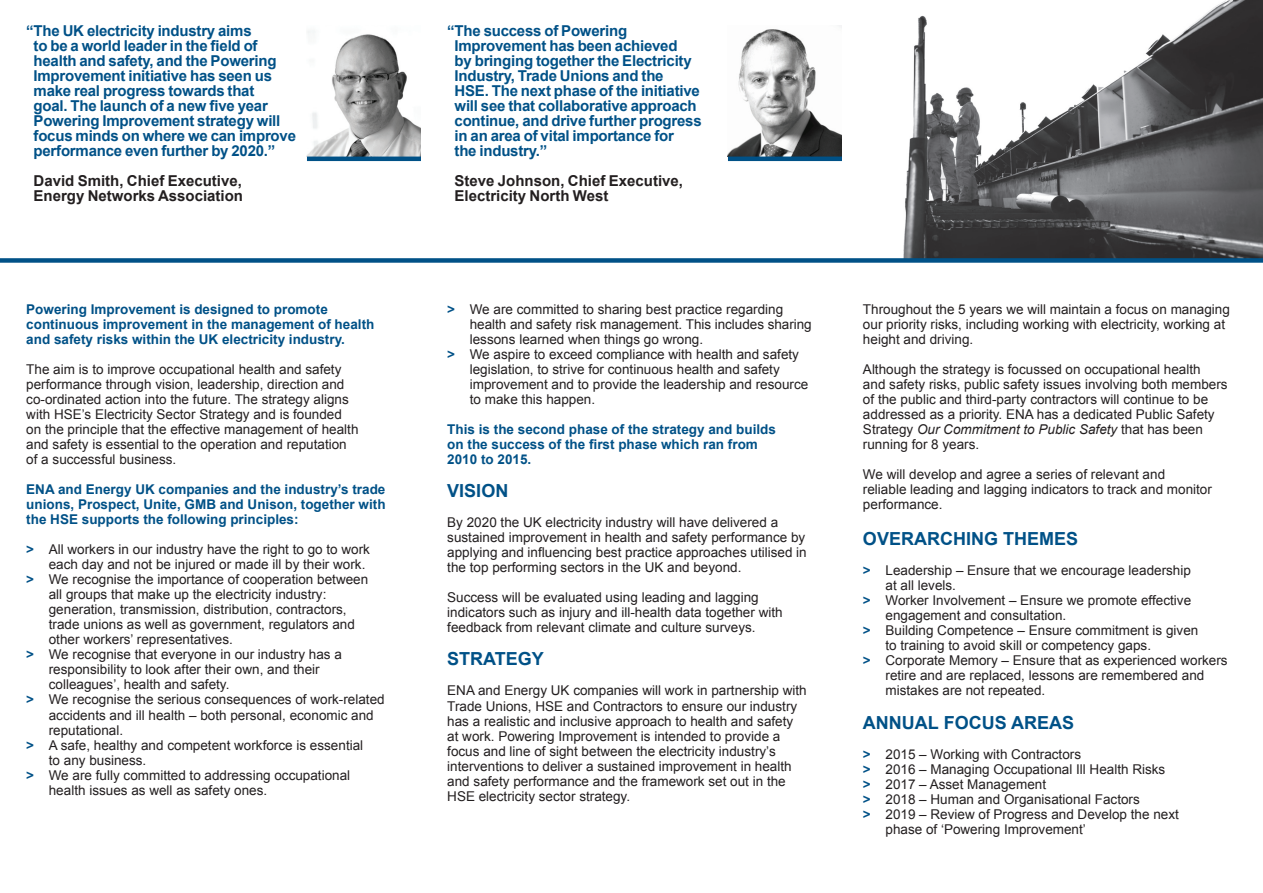
<style>
.page{position:relative;width:1263px;height:893px;background:#fff}
.page>*{position:absolute;margin:0;border:0;box-sizing:border-box;transform-origin:0 0}
.t1{font:700 18px "Arial";color:#005187}
.HEAD_3{font:700 15px/15px "Arial";letter-spacing:-.015em;color:#005187}
.HEAD_3-2{font:700 15px/15px "Arial";color:#231f20}
.t2{font:13.5px/15px "Arial";color:#231f20}
.t3{font:700 13.5px/15px "Arial";color:#005187}
.s1{font-weight:700;color:#005187}
.s2{font-style:italic}
</style>
<div class="page">
<img style="left:903px;top:0;width:360px;height:258px">
<img style="left:307px;top:30px;width:114px;height:127px">
<img style="left:728px;top:26px;width:114px;height:131px">
<div style="left:0;top:258px;width:1263px;height:5px;background:#005187"></div>
<hr style="left:307px;top:157px;width:114px;height:4px;background:#005187">
<hr style="left:728px;top:157px;width:114px;height:4px;background:#005187">
<p class="HEAD_3" style="left:34px;top:24px;width:264px;text-indent:-7px">“The UK electricity industry aims<br>to be a world leader in the field of health and safety, and the Powering Improvement initiative has seen us make real progress towards that<br>goal. The launch of a new five year Powering Improvement strategy will focus minds on where we can improve performance even further by 2020.”</p>
<p class="HEAD_3-2" style="left:34px;top:174px;width:211px">David Smith, Chief Executive,<br>Energy Networks Association</p>
<p class="t3" style="left:26px;top:303px;width:350px">Powering Improvement is designed to promote continuous improvement in the management of health and safety risks within the UK electricity industry.</p>
<p class="t2" style="left:26px;top:362px;width:320px">The aim is to improve occupational health and safety performance through vision, leadership, direction and</p>
<p class="t2" style="left:26px;top:392px;width:324px">co-ordinated action into the future. The strategy aligns</p>
<p class="t2" style="left:26px;top:407px;width:334px">with HSE’s Electricity Sector Strategy and is founded on the principle that the effective management of health and safety is essential to the operation and reputation of a successful business.</p>
<p class="t3" style="left:26px;top:483px;width:361px;text-align:justify">ENA and Energy UK companies and the industry’s trade unions, Prospect, Unite, GMB and Unison, together with the HSE supports the following principles:</p>
<p class="t2" style="left:49px;top:542px;width:323px;text-indent:-23px"><span class="s1">&gt;</span> All workers in our industry have the right to go to work each day and not be injured or made ill by their work.</p>
<p class="t2" style="left:49px;top:572px;width:321px;text-indent:-23px"><span class="s1">&gt;</span> We recognise the importance of cooperation between all groups that make up the electricity industry: generation, transmission, distribution, contractors,</p>
<p class="t2" style="left:49px;top:617px;width:308px">trade unions as well as government, regulators and</p>
<p class="t2" style="left:49px;top:632px;width:186px">other workers’ representatives.</p>
<p class="t2" style="left:49px;top:647px;width:295px;text-indent:-23px"><span class="s1">&gt;</span> We recognise that everyone in our industry has a responsibility to look after their own, and their colleagues’, health and safety.</p>
<p class="t2" style="left:26px;top:692px;width:360px"><span class="s1">&gt;</span> We recognise the serious consequences of work-related</p>
<p class="t2" style="left:49px;top:707px;width:326px">accidents and ill health – both personal, economic and reputational.</p>
<p class="t2" style="left:26px;top:737px;width:338px"><span class="s1">&gt;</span> A safe, healthy and competent workforce is essential</p>
<p class="t2" style="left:49px;top:752px;width:99px">to any business.</p>
<p class="t2" style="left:26px;top:767px;width:325px"><span class="s1">&gt;</span> We are fully committed to addressing occupational</p>
<p class="t2" style="left:49px;top:782px;width:220px">health issues as well as safety ones.</p>
<p class="HEAD_3" style="left:455px;top:24px;width:249px;text-indent:-7px">“The success of Powering<br>Improvement has been achieved<br>by bringing together the Electricity<br>Industry, Trade Unions and the<br>HSE. The next phase of the initiative will see that collaborative approach continue, and drive further progress in an area of vital importance for<br>the industry.”</p>
<p class="HEAD_3-2" style="left:455px;top:174px;width:230px">Steve Johnson, Chief Executive,<br>Electricity North West</p>
<p class="t2" style="left:470px;top:302px;width:343px;text-indent:-23px"><span class="s1">&gt;</span> We are committed to sharing best practice regarding health and safety risk management. This includes sharing lessons learned when things go wrong.</p>
<p class="t2" style="left:470px;top:347px;width:340px;text-indent:-23px"><span class="s1">&gt;</span> We aspire to exceed compliance with health and safety legislation, to strive for continuous health and safety improvement and to provide the leadership and resource to make this happen.</p>
<p class="t3" style="left:447px;top:423px;width:330px">This is the second phase of the strategy and builds</p>
<p class="t3" style="left:447px;top:438px;width:312px">on the success of the first phase which ran from<br>2010 to 2015.</p>
<p class="t1" style="left:447px;top:479px;width:63px">VISION</p>
<p class="t2" style="left:447px;top:515px;width:361px">By 2020 the UK electricity industry will have delivered a sustained improvement in health and safety performance by applying and influencing best practice approaches utilised in the top performing sectors in the UK and beyond.</p>
<p class="t2" style="left:447px;top:590px;width:337px">Success will be evaluated using leading and lagging indicators such as injury and ill-health data together with feedback from relevant climate and culture surveys.</p>
<p class="t1" style="left:447px;top:647px;width:98px">STRATEGY</p>
<p class="t2" style="left:447px;top:683px;width:361px">ENA and Energy UK companies will work in partnership with<br>Trade Unions, HSE and Contractors to ensure our industry has a realistic and inclusive approach to health and safety</p>
<p class="t2" style="left:447px;top:728px;width:335px">at work. Powering Improvement is intended to provide a</p>
<p class="t2" style="left:447px;top:743px;width:330px">focus and line of sight between the electricity industry’s</p>
<p class="t2" style="left:447px;top:758px;width:346px">interventions to deliver a sustained improvement in health and safety performance and the framework set out in the<br>HSE electricity sector strategy.</p>
<p class="t2" style="left:863px;top:302px;width:368px">Throughout the 5 years we will maintain a focus on managing our priority risks, including working with electricity, working at height and driving.</p>
<p class="t2" style="left:863px;top:362px;width:339px">Although the strategy is focussed on occupational health</p>
<p class="t2" style="left:863px;top:377px;width:366px">and safety risks, public safety issues involving both members of the public and third-party contractors will continue to be addressed as a priority. ENA has a dedicated Public Safety Strategy <span class="s2">Our Commitment to Public Safety</span> that has been running for 8 years.</p>
<p class="t2" style="left:863px;top:467px;width:350px">We will develop and agree a series of relevant and reliable leading and lagging indicators to track and monitor performance.</p>
<p class="t1" style="left:863px;top:527px;width:217px">OVERARCHING THEMES</p>
<p class="t2" style="left:863px;top:563px;width:329px"><span class="s1">&gt;</span> Leadership – Ensure that we encourage leadership</p>
<p class="t2" style="left:885px;top:578px;width:72px">at all levels.</p>
<p class="t2" style="left:885px;top:593px;width:307px;text-indent:-23px"><span class="s1">&gt;</span> Worker Involvement – Ensure we promote effective engagement and consultation.</p>
<p class="t2" style="left:863px;top:623px;width:337px"><span class="s1">&gt;</span> Building Competence – Ensure commitment is given</p>
<p class="t2" style="left:885px;top:638px;width:267px">to training to avoid skill or competency gaps.</p>
<p class="t2" style="left:885px;top:653px;width:344px;text-indent:-23px"><span class="s1">&gt;</span> Corporate Memory – Ensure that as experienced workers retire and are replaced, lessons are remembered and mistakes are not repeated.</p>
<p class="t1" style="left:863px;top:710px;width:213px">ANNUAL FOCUS AREAS</p>
<p class="t2" style="left:863px;top:746px;width:220px"><span class="s1">&gt;</span> 2015 – Working with Contractors</p>
<p class="t2" style="left:863px;top:761px;width:304px"><span class="s1">&gt;</span> 2016 – Managing Occupational Ill Health Risks</p>
<p class="t2" style="left:863px;top:776px;width:185px"><span class="s1">&gt;</span> 2017 – Asset Management</p>
<p class="t2" style="left:863px;top:791px;width:278px"><span class="s1">&gt;</span> 2018 – Human and Organisational Factors</p>
<p class="t2" style="left:863px;top:806px;width:317px"><span class="s1">&gt;</span> 2019 – Review of Progress and Develop the next</p>
<p class="t2" style="left:885px;top:821px;width:202px">phase of ‘Powering Improvement’</p>
</div>
